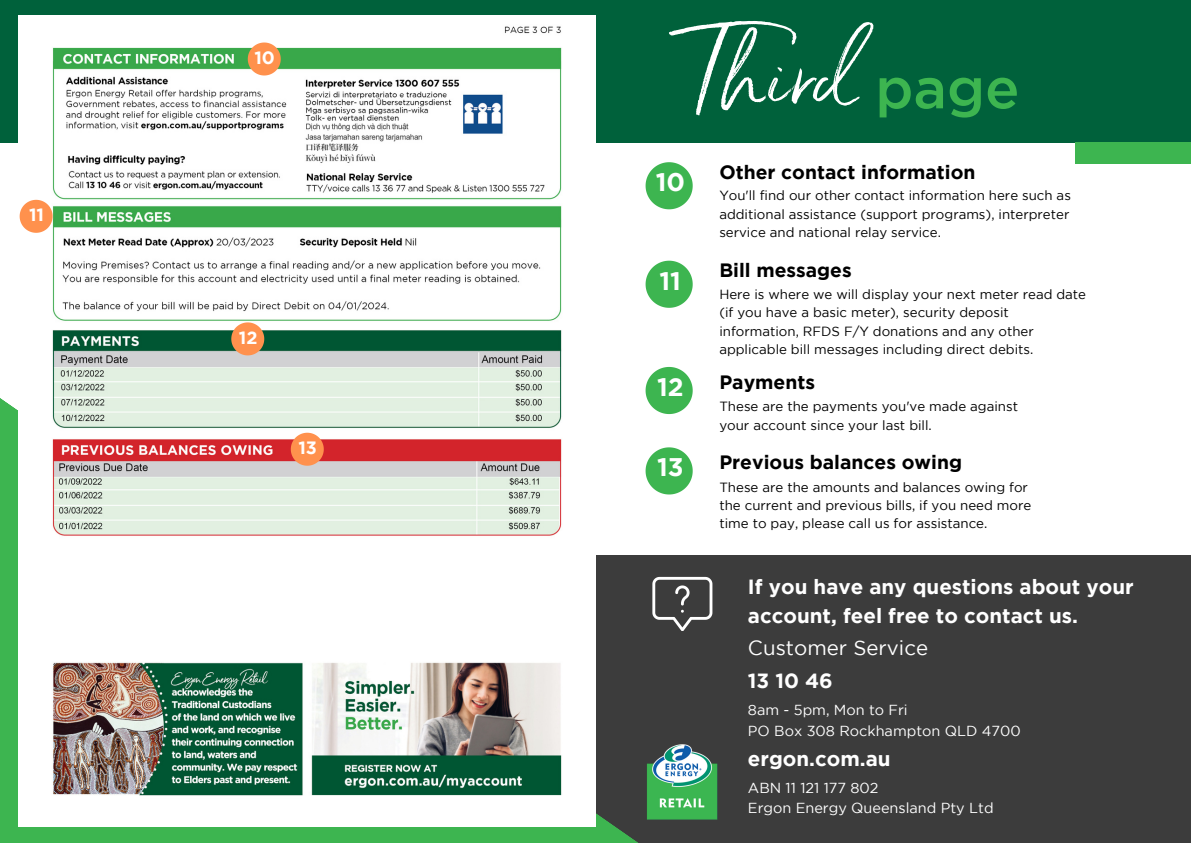
<style>
.page{position:relative;width:1191px;height:843px;background:#fff}
.page>*{position:absolute;margin:0;border:0;box-sizing:border-box;transform-origin:0 0}
.t1{font:97.2px "Serendipity Wide";color:#fff}
.t2{font:500 56.9px "Gotham";color:#3db550}
.t3{font:700 25.4px "Gotham";color:#fff}
.t4{font:700 20.5px/28.5px "Gotham";color:#fff}
.t5{font:20.5px "Gotham";color:#fff}
.t6{font:700 19.3px "Gotham";color:#000}
.t7{font:700 19.2px "Gotham";color:#000}
.t8{font:700 17.8px "Gotham";color:#fff}
.t9{font:14.5px "Gotham";color:#fff}
.t10{font:13.3px/18.5px "Gotham";color:#000}
</style>
<div class="page">
<div style="left:0;top:555px;width:1190px;height:287px;background:#3c3c3c"></div>
<svg style="left:0;top:142px;width:674px;height:700px"></svg>
<div style="left:0;top:0;width:1190px;height:142px;background:#00613b"></div>
<img style="left:19px;top:16px;width:576px;height:810px">
<img style="left:302px;top:75px;width:202px;height:95px">
<svg style="left:248px;top:42px;width:33px;height:33px"></svg>
<svg style="left:20px;top:200px;width:33px;height:33px"></svg>
<svg style="left:231px;top:322px;width:33px;height:33px"></svg>
<div style="left:1074px;top:142px;width:116px;height:22px;background:#3db550"></div>
<img style="left:645px;top:741px;width:73px;height:79px">
<svg style="left:652px;top:576px;width:60px;height:54px"></svg>
<svg style="left:291px;top:432px;width:33px;height:33px"></svg>
<svg style="left:645px;top:162px;width:47px;height:47px"></svg>
<svg style="left:645px;top:260px;width:47px;height:48px"></svg>
<svg style="left:645px;top:367px;width:47px;height:47px"></svg>
<svg style="left:645px;top:447px;width:47px;height:47px"></svg>
<p class="t8" style="left:29px;top:208px;width:17px">11</p>
<p class="t8" style="left:254px;top:51px;width:22px">10</p>
<p class="t8" style="left:239px;top:330px;width:20px">12</p>
<p class="t8" style="left:298px;top:441px;width:20px">13</p>
<p class="t1" style="left:674px;top:15px;width:182px">Third</p>
<p class="t2" style="left:875px;top:67px;width:146px">page</p>
<p class="t3" style="left:655px;top:173px;width:31px">10</p>
<p class="t3" style="left:659px;top:271px;width:23px">11</p>
<p class="t3" style="left:657px;top:377px;width:28px">12</p>
<p class="t3" style="left:657px;top:457px;width:28px">13</p>
<p class="t7" style="left:719px;top:164px;width:257px">Other contact information</p>
<p class="t10" style="left:719px;top:187px;width:353px;text-align:justify">You'll find our other contact information here such as additional assistance (support programs), interpreter service and national relay service.</p>
<p class="t7" style="left:719px;top:263px;width:134px">Bill messages</p>
<p class="t10" style="left:719px;top:285px;width:368px">Here is where we will display your next meter read date (if you have a basic meter), security deposit information, RFDS F/Y donations and any other applicable bill messages including direct debits.</p>
<p class="t6" style="left:719px;top:374px;width:97px">Payments</p>
<p class="t10" style="left:719px;top:398px;width:300px">These are the payments you've made against your account since your last bill.</p>
<p class="t6" style="left:719px;top:455px;width:244px">Previous balances owing</p>
<p class="t10" style="left:719px;top:479px;width:313px;line-height:18px">These are the amounts and balances owing for the current and previous bills, if you need more time to pay, please call us for assistance.</p>
<p class="t4" style="left:748px;top:574px;width:387px">If you have any questions about your account, feel free to contact us.</p>
<p class="t5" style="left:748px;top:640px;width:182px">Customer Service</p>
<p class="t4" style="left:748px;top:667px;width:86px">13 10 46</p>
<p class="t9" style="left:748px;top:704px;width:161px">8am - 5pm, Mon to Fri</p>
<p class="t9" style="left:748px;top:724px;width:274px">PO Box 308 Rockhampton QLD 4700</p>
<p class="t4" style="left:748px;top:745px;width:144px">ergon.com.au</p>
<p class="t9" style="left:748px;top:782px;width:132px">ABN 11 121 177 802</p>
<p class="t9" style="left:748px;top:802px;width:247px">Ergon Energy Queensland Pty Ltd</p>
</div>
